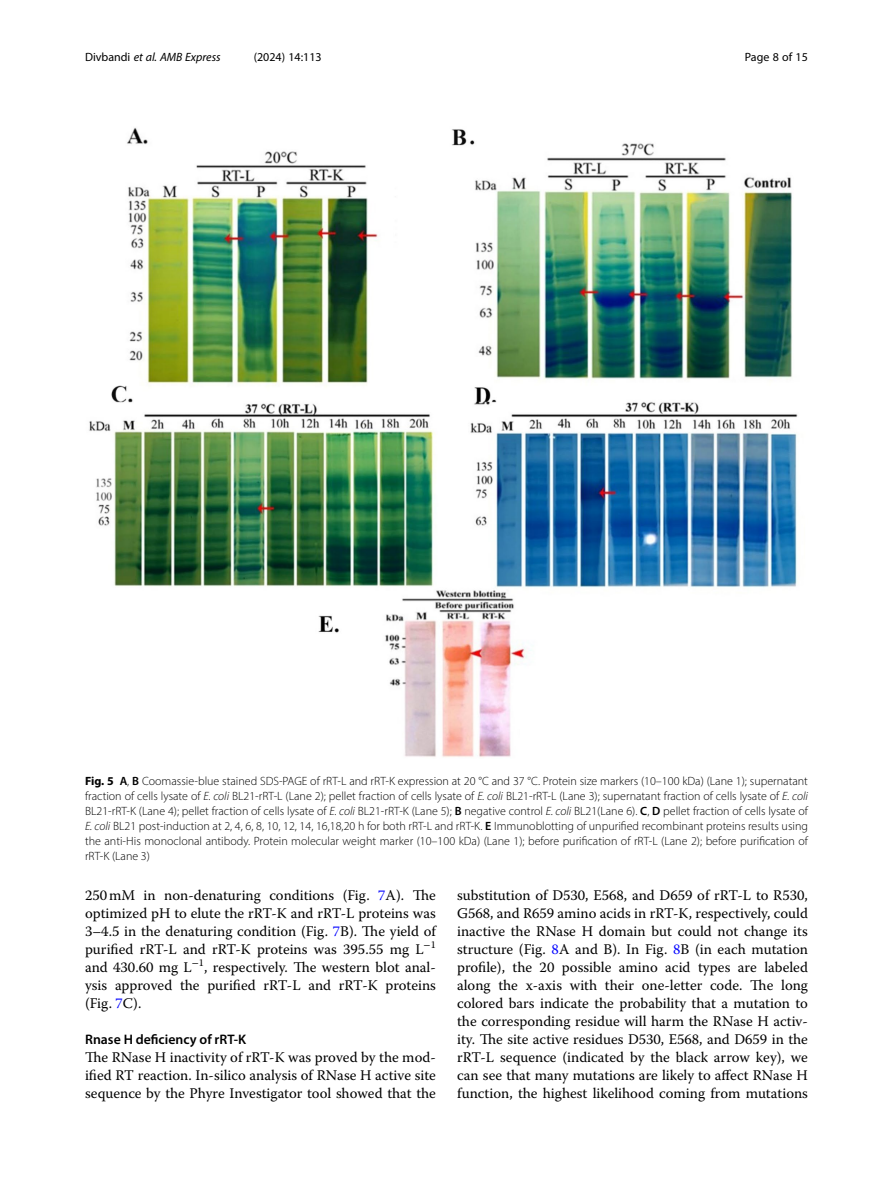
<style>
.page{position:relative;width:893px;height:1191px;background:#fff}
.page>*{position:absolute;margin:0;border:0;box-sizing:border-box;transform-origin:0 0}
.Body_Text{font:14.7px/18px "Warnock Pro";color:#000;text-align:justify}
.Head_2{font:600 13.8px "Myriad Pro";color:#000}
.Figure_Caption{font:300 12px/15px "Myriad Pro";color:#000;text-align:justify}
.t1{font:italic 12px "Myriad Pro";color:#000}
.t2{font:12px "Myriad Pro";color:#000}
.s1{font-style:normal}
.s2{font-weight:700}
.s3{font-weight:600}
.s4{font-style:italic}
.s5{color:#00f}
</style>
<div class="page">
<img style="left:89px;top:127px;width:709px;height:630px">
<p class="t1" style="left:85px;top:50px;width:137px"><span class="s1">Divbandi</span> et al. AMB Express</p>
<p class="t2" style="left:254px;top:50px;width:70px">(2024) 14:113</p>
<p class="t2" style="left:745px;top:50px;width:65px">Page 8 of 15</p>
<p class="Figure_Caption" style="left:85px;top:773px;width:724px"><span class="s2">Fig. 5</span> <span class="s3">A</span>, <span class="s3">B</span> Coomassie-blue stained SDS‐PAGE of rRT-L and rRT-K expression at 20 °C and 37 °C. Protein size markers (10–100 kDa) (Lane 1); supernatant fraction of cells lysate of <span class="s4">E. coli</span> BL21‐rRT-L (Lane 2); pellet fraction of cells lysate of <span class="s4">E. coli</span> BL21‐rRT-L (Lane 3); supernatant fraction of cells lysate of <span class="s4">E. coli </span>BL21-rRT-K (Lane 4); pellet fraction of cells lysate of <span class="s4">E. coli</span> BL21‐rRT-K (Lane 5); <span class="s3">B</span> negative control <span class="s4">E. coli</span> BL21(Lane 6). <span class="s3">C</span>, <span class="s3">D</span> pellet fraction of cells lysate of <span class="s4">E. coli</span> BL21 post-induction at 2, 4, 6, 8, 10, 12, 14, 16,18,20 h for both rRT-L and rRT-K. <span class="s3">E</span> Immunoblotting of unpurified recombinant proteins results using the anti‐His monoclonal antibody. Protein molecular weight marker (10–100 kDa) (Lane 1); before purification of rRT-L (Lane 2); before purification of rRT-K (Lane 3)</p>
<p class="Body_Text" style="left:85px;top:886px;width:352px">250mM in non-denaturing conditions (Fig. <span class="s5">7</span>A). The optimized pH to elute the rRT-K and rRT-L proteins was 3–4.5 in the denaturing condition (Fig. <span class="s5">7</span>B). The yield of purified rRT-L and rRT-K proteins was 395.55 mg L<sup>−</sup><sup>1 </sup>and 430.60 mg L<sup>−</sup><sup>1</sup>, respectively. The western blot anal&shy;ysis approved the purified rRT-L and rRT-K proteins (Fig. <span class="s5">7</span>C).</p>
<p class="Head_2" style="left:85px;top:1031px;width:163px">Rnase H deficiency of rRT-K</p>
<p class="Body_Text" style="left:85px;top:1048px;width:352px">The RNase H inactivity of rRT-K was proved by the mod&shy;ified RT reaction. In-silico analysis of RNase H active site sequence by the Phyre Investigator tool showed that the</p>
<p class="Body_Text" style="left:457px;top:886px;width:352px">substitution of D530, E568, and D659 of rRT-L to R530, G568, and R659 amino acids in rRT-K, respectively, could inactive the RNase H domain but could not change its structure (Fig. <span class="s5">8</span>A and B). In Fig. <span class="s5">8</span>B (in each mutation profile), the 20 possible amino acid types are labeled along the x-axis with their one-letter code. The long colored bars indicate the probability that a mutation to the corresponding residue will harm the RNase H activ&shy;ity. The site active residues D530, E568, and D659 in the rRT-L sequence (indicated by the black arrow key), we can see that many mutations are likely to affect RNase H function, the highest likelihood coming from mutations</p>
</div>
